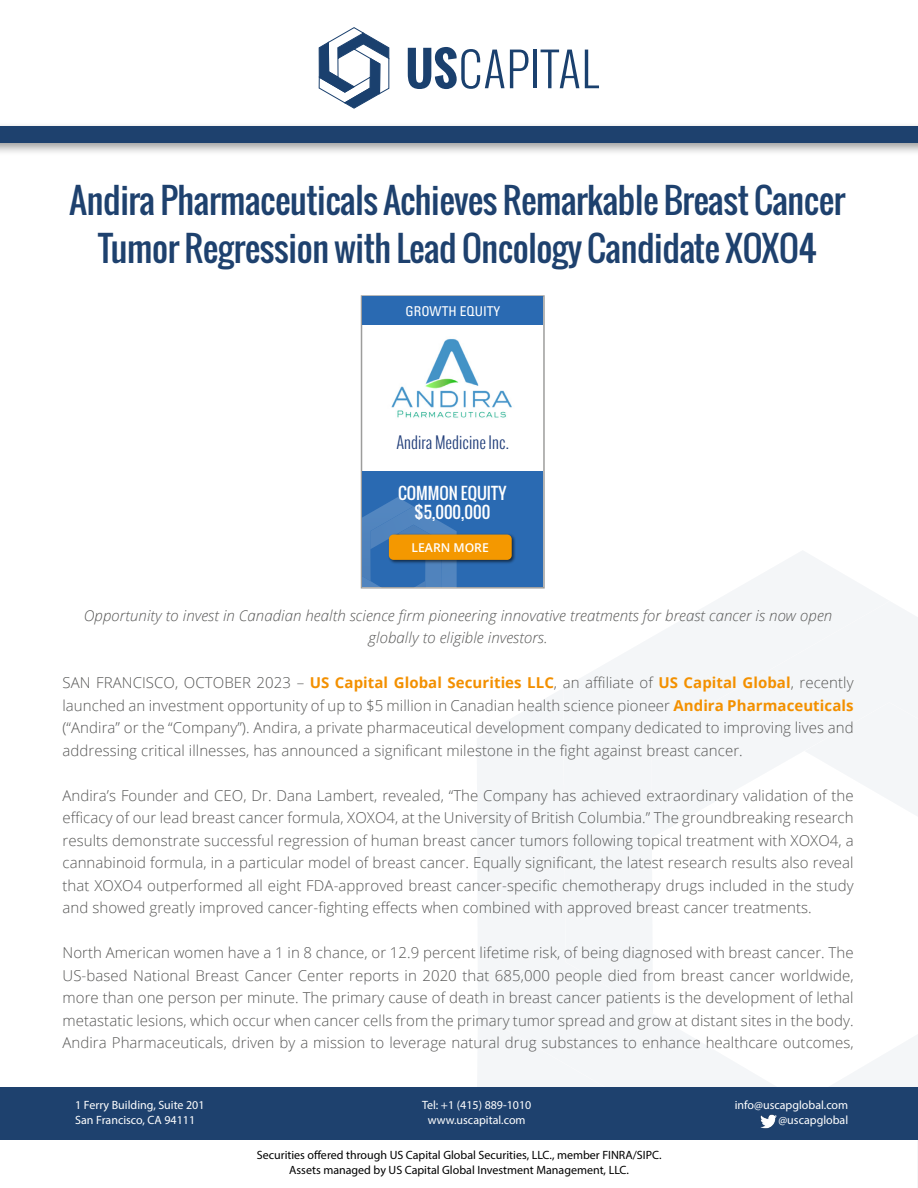
<style>
.page{position:relative;width:918px;height:1188px;background:#fff}
.page>*{position:absolute;margin:0;border:0;box-sizing:border-box;transform-origin:0 0}
.t1{font:34.5px/48px "Oswald";letter-spacing:-.01em;color:#1e416e;text-align:center}
.t2{font:16.2px/19.5px "Oswald";color:#fff;text-align:center}
.t3{font:300 16.2px "Oswald";color:#213e7a}
.t4{font:300 15px/22.5px "Open Sans";letter-spacing:.005em;color:#575756;text-align:justify}
.t5{font:italic 300 15px/22.5px "Open Sans";letter-spacing:.005em;color:#575756;text-align:center}
.t6{font:condensed 13.5px "Univers";color:#fff}
.t7{font:600 12.15px "Open Sans";color:#fff}
.t8{font:12px/15.6px "Myriad Pro";color:#000;text-align:center}
.t9{font:12px/15px "Myriad Pro";color:#fff;text-align:center}
.s1{font-weight:700;color:#f39000}
</style>
<div class="page">
<div style="left:890px;top:602px;width:28px;height:100px;background:#f4f6f8"></div>
<div style="left:890px;top:702px;width:28px;height:114px;background:#f4f6f8"></div>
<svg style="left:565px;top:551px;width:325px;height:249px;fill:#f4f6f8"></svg>
<svg style="left:477px;top:688px;width:326px;height:399px;fill:#f4f6f8"></svg>
<svg style="left:716px;top:838px;width:202px;height:350px"></svg>
<div style="left:1px;top:1138px;width:916px;height:50px;background:#fff"></div>
<div style="left:0;top:121px;width:918px;height:35px;background:#000;opacity:.4"></div>
<div style="left:0;top:126px;width:918px;height:17px;background:#1e416e"></div>
<svg style="left:408px;top:47px;width:120px;height:42px"></svg>
<hr style="left:534px;top:50px;width:3px;height:38px;background:#1a406e">
<svg style="left:541px;top:50px;width:38px;height:38px"></svg>
<svg style="left:585px;top:50px;width:14px;height:38px"></svg>
<svg style="left:319px;top:27px;width:70px;height:81px"></svg>
<div style="left:0;top:1087px;width:918px;height:52px;background:#1e416e"></div>
<img style="left:760px;top:1114px;width:17px;height:15px">
<img style="left:391px;top:339px;width:121px;height:79px">
<div style="left:361px;top:295px;width:184px;height:294px;border:2px solid #9d9d9c"></div>
<div style="left:362px;top:472px;width:181px;height:115px;background:#2a6ab2"></div>
<svg style="left:362px;top:497px;width:95px;height:90px"></svg>
<div style="left:362px;top:297px;width:181px;height:28px;background:#2a6ab2"></div>
<div style="left:388px;top:533px;width:128px;height:31px;background:#000;opacity:.6"></div>
<div style="left:389px;top:535px;width:123px;height:25px;background:#f49800;border-radius:5px"></div>
<h1 class="t1" style="left:70px;top:176px;width:777px">Andira Pharmaceuticals Achieves Remarkable Breast Cancer<br>Tumor Regression with Lead Oncology Candidate XOXO4</h1>
<p class="t6" style="left:406px;top:303px;width:96px">GROWTH EQUITY</p>
<p class="t3" style="left:396px;top:431px;width:114px">Andira Medicine Inc.</p>
<p class="t2" style="left:398px;top:483px;width:110px">COMMON EQUITY $5,000,000</p>
<p class="t7" style="left:412px;top:539px;width:79px">LEARN MORE</p>
<p class="t5" style="left:84px;top:603px;width:750px">Opportunity to invest in Canadian health science firm pioneering innovative treatments for breast cancer is now open globally to eligible investors.</p>
<p class="t4" style="left:63px;top:671px;width:793px">SAN FRANCISCO, OCTOBER 2023 – <span class="s1">US Capital Global Securities LLC</span>, an affiliate of <span class="s1">US Capital Global</span>, recently launched an investment opportunity of up to $5 million in Canadian health science pioneer <span class="s1">Andira Pharmaceuticals </span>(“Andira” or the “Company”). Andira, a private pharmaceutical development company dedicated to improving lives and addressing critical illnesses, has announced a significant milestone in the fight against breast cancer.</p>
<p class="t4" style="left:63px;top:783px;width:793px">Andira’s Founder and CEO, Dr. Dana Lambert, revealed, “The Company has achieved extraordinary validation of the efficacy of our lead breast cancer formula, XOXO4, at the University of British Columbia.” The groundbreaking research results demonstrate successful regression of human breast cancer tumors following topical treatment with XOXO4, a cannabinoid formula, in a particular model of breast cancer. Equally significant, the latest research results also reveal that XOXO4 outperformed all eight FDA-approved breast cancer-specific chemotherapy drugs included in the study and showed greatly improved cancer-fighting effects when combined with approved breast cancer treatments.</p>
<p class="t4" style="left:63px;top:941px;width:793px">North American women have a 1 in 8 chance, or 12.9 percent lifetime risk, of being diagnosed with breast cancer. The US-based National Breast Cancer Center reports in 2020 that 685,000 people died from breast cancer worldwide, more than one person per minute. The primary cause of death in breast cancer patients is the development of lethal metastatic lesions, which occur when cancer cells from the primary tumor spread and grow at distant sites in the body.<br>Andira Pharmaceuticals, driven by a mission to leverage natural drug substances to enhance healthcare outcomes,</p>
<p class="t9" style="left:75px;top:1097px;width:131px;text-align:left">1 Ferry Building, Suite 201<br>San Francisco, CA 94111</p>
<p class="t9" style="left:422px;top:1097px;width:111px">Tel: +1 (415) 889-1010 www.uscapital.com</p>
<p class="t9" style="left:735px;top:1097px;width:115px;text-align:right">info@uscapglobal.com @uscapglobal</p>
<p class="t8" style="left:257px;top:1147px;width:406px">Securities offered through US Capital Global Securities, LLC., member FINRA/SIPC.<br>Assets managed by US Capital Global Investment Management, LLC.</p>
</div>
